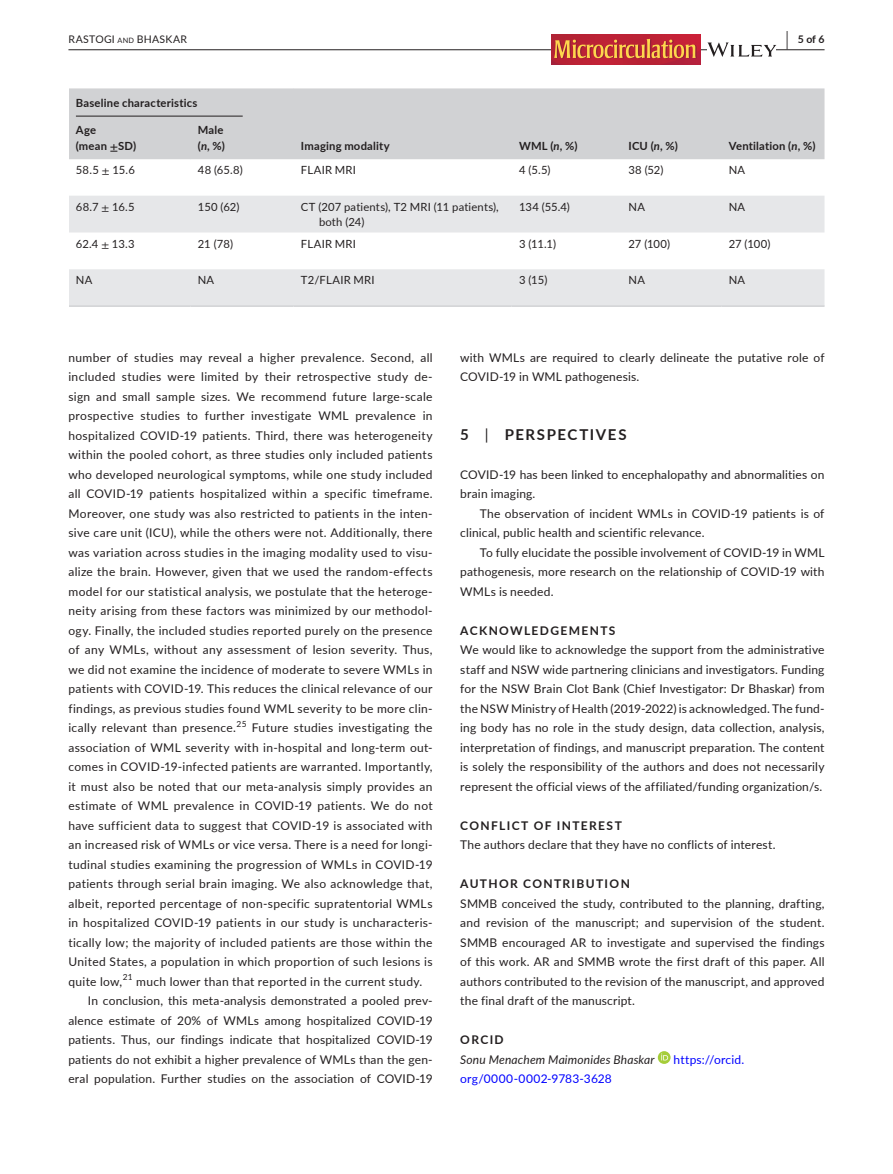
<style>
.page{position:relative;width:893px;height:1174px;background:#fff}
.page>*{position:absolute;margin:0;border:0;box-sizing:border-box;transform-origin:0 0}
.t1{font:700 15px "Lato";letter-spacing:.11em;color:#231f20}
.t2{font:12px/19.5px "Lato";letter-spacing:.02em;color:#231f20;text-align:justify}
.t3{font:700 12px "Lato";letter-spacing:.115em;color:#231f20}
.t4{font:12px "Lato";letter-spacing:.015em;color:#00f}
.t5{font:italic 12px "Lato";letter-spacing:.015em;color:#231f20}
.t6{font:11.25px/15.8px "Lato";letter-spacing:.015em;color:#231f20}
.t7{font:700 11.25px/15.8px "Lato";letter-spacing:.02em;color:#231f20}
.t8{font:10.5px "Lato";letter-spacing:.025em;color:#231f20}
.t9{font:700 10.5px "Lato";color:#231f20}
.t10{font:8.4px "Lato";color:#231f20}
.s1{font-size:7.35px}
.s2{font-size:19.5px}
.s3{font-family:"STIX"}
.s4{font-style:italic}
.s5{font-weight:400}
</style>
<div class="page">
<hr style="left:68px;top:49px;width:756px;height:1px;background:#231f20">
<img style="left:551px;top:35px;width:149px;height:30px">
<svg style="left:554px;top:39px;width:143px;height:19px;background:#cd613d"></svg>
<svg style="left:707px;top:42px;width:69px;height:15px"></svg>
<svg style="left:658px;top:1051px;width:13px;height:13px"></svg>
<svg style="left:661px;top:1053px;width:7px;height:7px"></svg>
<div style="left:69px;top:88px;width:755px;height:71px;background:#d1d2d4"></div>
<svg style="left:69px;top:196px;width:755px;height:109px;fill:#e6e7e9"></svg>
<hr style="left:68px;top:305px;width:122px;height:2px;background:#d1d2d4">
<hr style="left:190px;top:305px;width:103px;height:2px;background:#d1d2d4">
<hr style="left:293px;top:305px;width:219px;height:2px;background:#d1d2d4">
<hr style="left:512px;top:305px;width:109px;height:2px;background:#d1d2d4">
<hr style="left:621px;top:305px;width:100px;height:2px;background:#d1d2d4">
<hr style="left:721px;top:305px;width:103px;height:2px;background:#d1d2d4">
<hr style="left:76px;top:116px;width:167px;height:1px;background:#231f20">
<p class="t8" style="left:68px;top:31px;width:120px">RASTOGI <span class="s1">and</span> BHASKAR</p>
<p class="t9" style="left:786px;top:31px;width:40px"><span class="s2">|</span> 5 of 6</p>
<p class="t7" style="left:76px;top:94px;width:123px">Baseline characteristics</p>
<p class="t7" style="left:76px;top:122px;width:62px">Age<br>(mean <span class="s3">±</span>SD)</p>
<p class="t7" style="left:198px;top:122px;width:29px">Male (<span class="s4">n</span>, %)</p>
<p class="t6" style="left:76px;top:161px;width:61px">58.5 <span class="s3">±</span> 15.6</p>
<p class="t6" style="left:198px;top:161px;width:46px">48 (65.8)</p>
<p class="t6" style="left:301px;top:161px;width:56px">FLAIR MRI</p>
<p class="t6" style="left:519px;top:161px;width:33px">4 (5.5)</p>
<p class="t6" style="left:628px;top:161px;width:37px">38 (52)</p>
<p class="t6" style="left:729px;top:161px;width:18px">NA</p>
<p class="t6" style="left:76px;top:198px;width:60px">68.7 <span class="s3">±</span> 16.5</p>
<p class="t6" style="left:198px;top:198px;width:43px">150 (62)</p>
<p class="t6" style="left:319px;top:198px;width:181px;text-indent:-18px">CT (207 patients), T2 MRI (11 patients), both (24)</p>
<p class="t6" style="left:519px;top:198px;width:52px">134 (55.4)</p>
<p class="t6" style="left:628px;top:198px;width:18px">NA</p>
<p class="t6" style="left:729px;top:198px;width:18px">NA</p>
<p class="t6" style="left:76px;top:235px;width:60px">62.4 <span class="s3">±</span> 13.3</p>
<p class="t6" style="left:198px;top:235px;width:37px">21 (78)</p>
<p class="t6" style="left:301px;top:235px;width:56px">FLAIR MRI</p>
<p class="t6" style="left:519px;top:235px;width:38px">3 (11.1)</p>
<p class="t6" style="left:628px;top:235px;width:43px">27 (100)</p>
<p class="t6" style="left:729px;top:235px;width:43px">27 (100)</p>
<p class="t6" style="left:76px;top:272px;width:18px">NA</p>
<p class="t6" style="left:198px;top:272px;width:18px">NA</p>
<p class="t6" style="left:301px;top:272px;width:75px">T2/FLAIR MRI</p>
<p class="t6" style="left:519px;top:272px;width:30px">3 (15)</p>
<p class="t6" style="left:628px;top:272px;width:18px">NA</p>
<p class="t6" style="left:729px;top:272px;width:18px">NA</p>
<p class="t7" style="left:301px;top:137px;width:90px">Imaging modality</p>
<p class="t7" style="left:519px;top:137px;width:60px">WML (<span class="s4">n</span>, %)</p>
<p class="t7" style="left:628px;top:137px;width:51px">ICU (<span class="s4">n</span>, %)</p>
<p class="t7" style="left:729px;top:137px;width:88px">Ventilation (<span class="s4">n</span>, %)</p>
<p class="t2" style="left:68px;top:347px;width:366px">number of studies may reveal a higher prevalence. Second, all included studies were limited by their retrospective study de&shy;sign and small sample sizes. We recommend future large-scale prospective studies to further investigate WML prevalence in hospitalized COVID-19 patients. Third, there was heterogeneity within the pooled cohort, as three studies only included patients who developed neurological symptoms, while one study included all COVID-19 patients hospitalized within a specific timeframe.<br>Moreover, one study was also restricted to patients in the inten&shy;sive care unit (ICU), while the others were not. Additionally, there was variation across studies in the imaging modality used to visu&shy;alize the brain. However, given that we used the random-effects model for our statistical analysis, we postulate that the heteroge&shy;neity arising from these factors was minimized by our methodol&shy;ogy. Finally, the included studies reported purely on the presence of any WMLs, without any assessment of lesion severity. Thus, we did not examine the incidence of moderate to severe WMLs in patients with COVID-19. This reduces the clinical relevance of our findings, as previous studies found WML severity to be more clin&shy;ically relevant than presence.</p>
<p class="t10" style="left:237px;top:718px;width:12px">25</p>
<p class="t2" style="left:252px;top:717px;width:182px">Future studies investigating the</p>
<p class="t2" style="left:68px;top:737px;width:366px">association of WML severity with in-hospital and long-term out-</p>
<p class="t2" style="left:68px;top:756px;width:366px">comes in COVID-19-infected patients are warranted. Importantly,</p>
<p class="t2" style="left:68px;top:776px;width:366px">it must also be noted that our meta-analysis simply provides an</p>
<p class="t2" style="left:68px;top:795px;width:366px">estimate of WML prevalence in COVID-19 patients. We do not</p>
<p class="t2" style="left:68px;top:815px;width:366px">have sufficient data to suggest that COVID-19 is associated with</p>
<p class="t2" style="left:68px;top:834px;width:366px">an increased risk of WMLs or vice versa. There is a need for longi-</p>
<p class="t2" style="left:68px;top:854px;width:366px">tudinal studies examining the progression of WMLs in COVID-19</p>
<p class="t2" style="left:68px;top:873px;width:366px">patients through serial brain imaging. We also acknowledge that,</p>
<p class="t2" style="left:68px;top:893px;width:366px">albeit, reported percentage of non-specific supratentorial WMLs</p>
<p class="t2" style="left:68px;top:912px;width:366px">in hospitalized COVID-19 patients in our study is uncharacteris-</p>
<p class="t2" style="left:68px;top:932px;width:366px">tically low; the majority of included patients are those within the</p>
<p class="t2" style="left:68px;top:951px;width:366px">United States, a population in which proportion of such lesions is</p>
<p class="t2" style="left:68px;top:971px;width:355px">quite low,<sup>21</sup> much lower than that reported in the current study.</p>
<p class="t2" style="left:88px;top:990px;width:346px">In conclusion, this meta-analysis demonstrated a pooled prev-</p>
<p class="t2" style="left:68px;top:1010px;width:366px">alence estimate of 20% of WMLs among hospitalized COVID-19</p>
<p class="t2" style="left:68px;top:1029px;width:366px">patients. Thus, our findings indicate that hospitalized COVID-19</p>
<p class="t2" style="left:68px;top:1049px;width:366px">patients do not exhibit a higher prevalence of WMLs than the gen-</p>
<p class="t2" style="left:68px;top:1068px;width:366px">eral population. Further studies on the association of COVID-19</p>
<p class="t2" style="left:460px;top:347px;width:366px">with WMLs are required to clearly delineate the putative role of<br>COVID-19 in WML pathogenesis.</p>
<p class="t1" style="left:460px;top:423px;width:168px">5 <span class="s5">|</span> PERSPECTIVES</p>
<p class="t2" style="left:460px;top:464px;width:366px">COVID-19 has been linked to encephalopathy and abnormalities on brain imaging.</p>
<p class="t2" style="left:460px;top:503px;width:366px;text-indent:20px">The observation of incident WMLs in COVID-19 patients is of clinical, public health and scientific relevance.</p>
<p class="t2" style="left:460px;top:542px;width:366px;text-indent:20px">To fully elucidate the possible involvement of COVID-19 in WML pathogenesis, more research on the relationship of COVID-19 with WMLs is needed.</p>
<p class="t3" style="left:460px;top:621px;width:157px">ACKNOWLEDGEMENTS</p>
<p class="t2" style="left:460px;top:639px;width:366px">We would like to acknowledge the support from the administrative staff and NSW wide partnering clinicians and investigators. Funding for the NSW Brain Clot Bank (Chief Investigator: Dr Bhaskar) from the NSW Ministry of Health (2019-2022) is acknowledged. The fund&shy;ing body has no role in the study design, data collection, analysis, interpretation of findings, and manuscript preparation. The content is solely the responsibility of the authors and does not necessarily represent the official views of the affiliated/funding organization/s.</p>
<p class="t3" style="left:460px;top:816px;width:163px">CONFLICT OF INTEREST</p>
<p class="t2" style="left:460px;top:834px;width:317px">The authors declare that they have no conflicts of interest.</p>
<p class="t3" style="left:460px;top:875px;width:171px">AUTHOR CONTRIBUTION</p>
<p class="t2" style="left:460px;top:893px;width:366px">SMMB conceived the study, contributed to the planning, drafting, and revision of the manuscript; and supervision of the student.<br>SMMB encouraged AR to investigate and supervised the findings of this work. AR and SMMB wrote the first draft of this paper. All authors contributed to the revision of the manuscript, and approved the final draft of the manuscript.</p>
<p class="t3" style="left:460px;top:1031px;width:45px">ORCID</p>
<p class="t5" style="left:460px;top:1051px;width:196px">Sonu Menachem Maimonides Bhaskar</p>
<p class="t4" style="left:674px;top:1051px;width:72px">https://orcid.</p>
<p class="t4" style="left:460px;top:1070px;width:153px">org/0000-0002-9783-3628</p>
</div>
